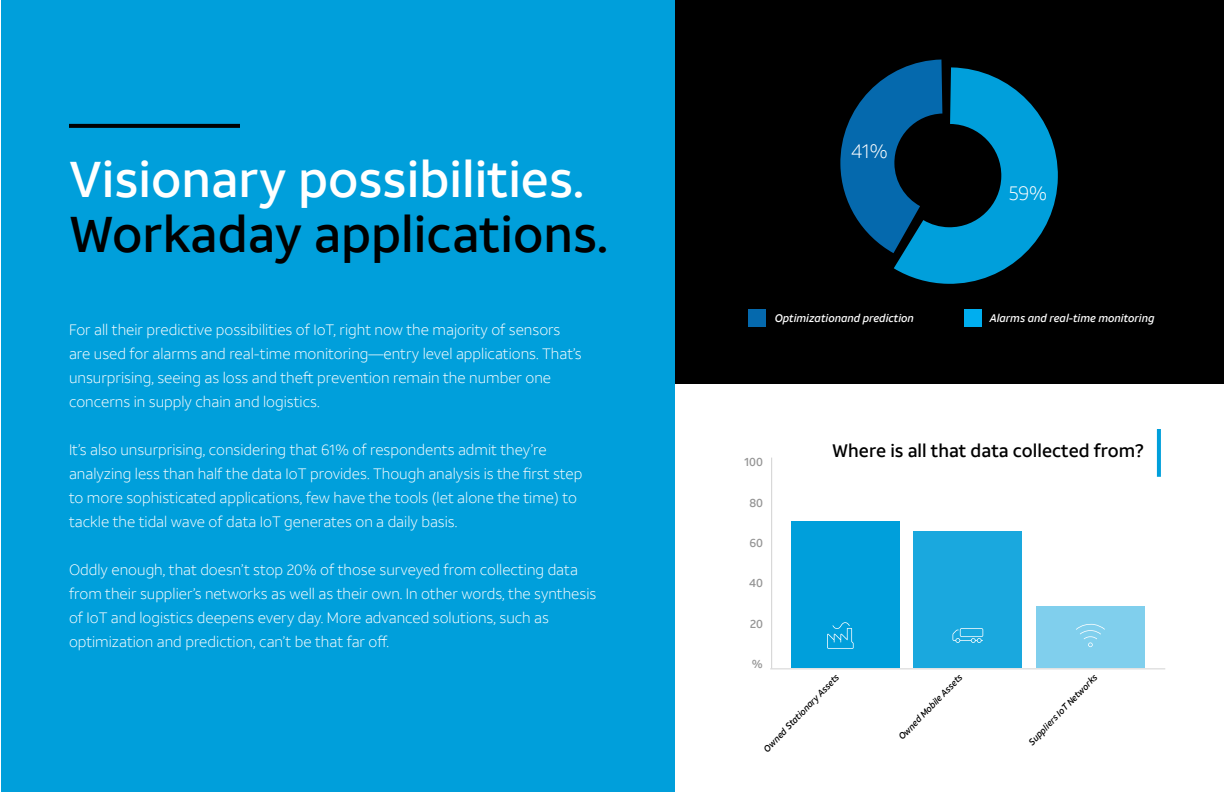
<style>
.page{position:relative;width:1224px;height:792px;background:#fff}
.page>*{position:absolute;margin:0;border:0;box-sizing:border-box;transform-origin:0 0}
.t1{font:500 50px "ATT Aleck Sans";color:#fff}
.t2{font:500 50px "ATT Aleck Sans";color:#000}
.t3{font:300 19.7px "ATT Aleck Sans";color:#fff}
.t4{font:500 18px "ATT Aleck Sans";color:#000}
.t5{font:300 15px/24px "ATT Aleck Sans";color:#fff}
.t6{font:500 11.7px "ATT Aleck Sans";color:#959595}
.t7{font:italic 500 11px "ATT Aleck Sans";color:#fff}
.t8{font:italic 500 9px "ATT Aleck Sans";color:#000}
</style>
<div class="page">
<div style="left:673px;top:0;width:551px;height:384px;background:#000"></div>
<div style="left:1px;top:0;width:674px;height:792px;background:#009fdb"></div>
<svg style="left:69px;top:124px;width:171px;height:4px"></svg>
<svg style="left:1157px;top:429px;width:4px;height:48px"></svg>
<svg style="left:840px;top:60px;width:218px;height:224px"></svg>
<hr style="left:770px;top:668px;width:395px;height:1px;background:#d2d2d2">
<div style="left:791px;top:522px;width:108px;height:146px;background:#009fdb"></div>
<div style="left:914px;top:531px;width:108px;height:137px;background:#1aa8de"></div>
<div style="left:1036px;top:607px;width:108px;height:61px;background:#80cfed"></div>
<hr style="left:771px;top:458px;width:1px;height:210px;background:#d2d2d2">
<div style="left:965px;top:310px;width:17px;height:17px;background:#00aeef"></div>
<div style="left:749px;top:310px;width:17px;height:17px;background:#0569ad"></div>
<svg style="left:952px;top:628px;width:31px;height:15px"></svg>
<svg style="left:827px;top:622px;width:27px;height:27px"></svg>
<svg style="left:1076px;top:624px;width:29px;height:23px"></svg>
<h1 class="t1" style="left:69px;top:148px;width:517px">Visionary possibilities.</h1>
<h1 class="t2" style="left:69px;top:204px;width:541px">Workaday applications.</h1>
<p class="t5" style="left:69px;top:318px;width:514px">For all their predictive possibilities of IoT, right now the majority of sensors are used for alarms and real-time monitoring—entry level applications. That’s unsurprising, seeing as loss and theft prevention remain the number one concerns in supply chain and logistics.</p>
<p class="t5" style="left:69px;top:438px;width:515px">It’s also unsurprising, considering that 61% of respondents admit they’re analyzing less than half the data IoT provides. Though analysis is the first step to more sophisticated applications, few have the tools (let alone the time) to tackle the tidal wave of data IoT generates on a daily basis.</p>
<p class="t5" style="left:69px;top:558px;width:529px">Oddly enough, that doesn’t stop 20% of those surveyed from collecting data from their supplier’s networks as well as their own. In other words, the synthesis of IoT and logistics deepens every day. More advanced solutions, such as optimization and prediction, can’t be that far off.</p>
<h2 class="t3" style="left:851px;top:139px;width:38px">41%</h2>
<h2 class="t3" style="left:1009px;top:181px;width:40px">59%</h2>
<p class="t7" style="left:775px;top:311px;width:141px">Optimizationand prediction</p>
<p class="t7" style="left:990px;top:311px;width:166px">Alarms and real-time monitoring</p>
<p class="t6" style="left:744px;top:455px;width:20px">100</p>
<p class="t6" style="left:749px;top:495px;width:15px">80</p>
<p class="t6" style="left:749px;top:536px;width:15px">60</p>
<p class="t6" style="left:749px;top:576px;width:15px">40</p>
<p class="t6" style="left:750px;top:616px;width:14px">20</p>
<p class="t6" style="left:752px;top:656px;width:13px">%</p>
<p class="t4" style="left:832px;top:440px;width:313px">Where is all that data collected from?</p>
<p class="t8" style="left:761px;top:746px;width:106px;rotate:-46deg">Owned Stationary Assets</p>
<p class="t8" style="left:896px;top:734px;width:89px;rotate:-46deg">Owned Mobile Assets</p>
<p class="t8" style="left:1026px;top:740px;width:96px;rotate:-46deg">Suppliers IoT Networks</p>
</div>
